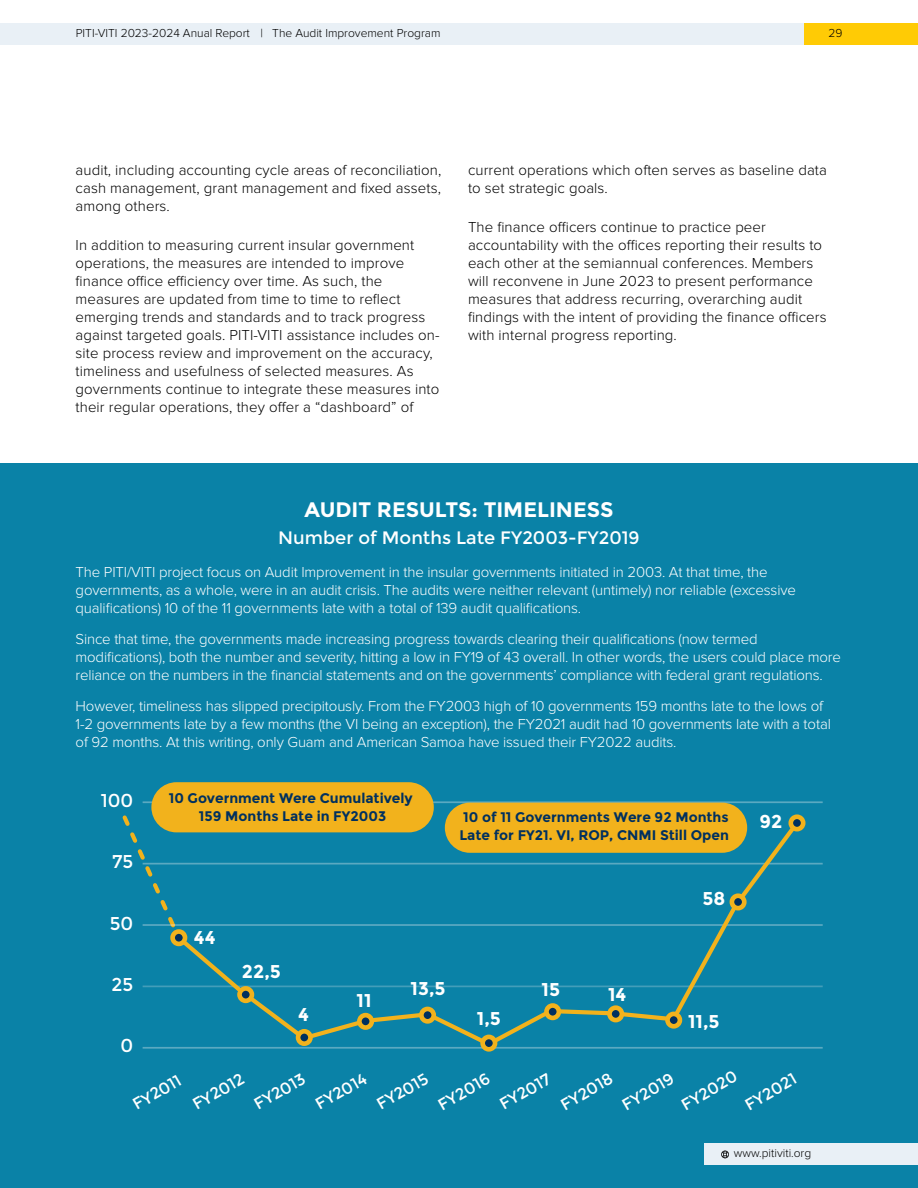
<style>
.page{position:relative;width:918px;height:1188px;background:#fff}
.page>*{position:absolute;margin:0;border:0;box-sizing:border-box;transform-origin:0 0}
.t1{font:700 21px "Montserrat";color:#fff}
.t2{font:700 18.6px "Montserrat";color:#fff}
.t3{font:18.6px "Montserrat";color:#fff}
.t4{font:18px "Montserrat";color:#fff}
.t5{font:16.2px "Montserrat";color:#fff}
.t6{font:300 15px/18px "Proxima Nova";letter-spacing:.005em;color:#000}
.t7{font:300 15px/18px "Proxima Nova";letter-spacing:-.01em;color:#fff}
.t8{font:700 13.95px/17.5px "Montserrat";color:#00305f;text-align:center}
.t9{font:300 12px "Proxima Nova";color:#000}
</style>
<div class="page">
<div style="left:0;top:464px;width:918px;height:724px;background:#0a82a7"></div>
<svg style="left:122px;top:815px;width:51px;height:126px"></svg>
<hr style="left:143px;top:801px;width:680px;height:2px;background:#f2f2f2">
<hr style="left:143px;top:863px;width:680px;height:2px;background:#f2f2f2">
<hr style="left:143px;top:924px;width:680px;height:2px;background:#f2f2f2">
<hr style="left:143px;top:986px;width:680px;height:1px;background:#f2f2f2">
<hr style="left:143px;top:1047px;width:680px;height:2px;background:#f2f2f2">
<div style="left:151px;top:782px;width:283px;height:50px;background:#f2b21c;border-radius:25px"></div>
<div style="left:445px;top:803px;width:302px;height:50px;background:#f2b21c;border-radius:25px"></div>
<svg style="left:173px;top:817px;width:630px;height:232px"></svg>
<div style="left:173px;top:932px;width:12px;height:12px;background:#00305f;border-radius:50%"></div>
<div style="left:170px;top:929px;width:17px;height:17px;border:5px solid #f2b21c;border-radius:50%"></div>
<div style="left:240px;top:988px;width:12px;height:13px;background:#00305f;border-radius:50%"></div>
<div style="left:237px;top:986px;width:17px;height:17px;border:5px solid #f2b21c;border-radius:50%"></div>
<div style="left:298px;top:1031px;width:12px;height:13px;background:#00305f;border-radius:50%"></div>
<div style="left:296px;top:1029px;width:17px;height:17px;border:5px solid #f2b21c;border-radius:50%"></div>
<div style="left:359px;top:1015px;width:13px;height:13px;background:#00305f;border-radius:50%"></div>
<div style="left:357px;top:1013px;width:17px;height:17px;border:5px solid #f2b21c;border-radius:50%"></div>
<div style="left:421px;top:1009px;width:13px;height:12px;background:#00305f;border-radius:50%"></div>
<div style="left:419px;top:1007px;width:17px;height:17px;border:5px solid #f2b21c;border-radius:50%"></div>
<div style="left:483px;top:1037px;width:12px;height:12px;background:#00305f;border-radius:50%"></div>
<div style="left:480px;top:1035px;width:17px;height:17px;border:5px solid #f2b21c;border-radius:50%"></div>
<div style="left:546px;top:1006px;width:13px;height:12px;background:#00305f;border-radius:50%"></div>
<div style="left:544px;top:1003px;width:17px;height:17px;border:5px solid #f2b21c;border-radius:50%"></div>
<div style="left:610px;top:1008px;width:12px;height:12px;background:#00305f;border-radius:50%"></div>
<div style="left:607px;top:1005px;width:17px;height:17px;border:5px solid #f2b21c;border-radius:50%"></div>
<div style="left:668px;top:1014px;width:12px;height:12px;background:#00305f;border-radius:50%"></div>
<div style="left:665px;top:1012px;width:17px;height:17px;border:5px solid #f2b21c;border-radius:50%"></div>
<div style="left:732px;top:896px;width:12px;height:12px;background:#00305f;border-radius:50%"></div>
<div style="left:730px;top:893px;width:17px;height:17px;border:5px solid #f2b21c;border-radius:50%"></div>
<div style="left:791px;top:817px;width:12px;height:12px;background:#00305f;border-radius:50%"></div>
<div style="left:788px;top:814px;width:18px;height:17px;border:5px solid #f2b21c;border-radius:50%"></div>
<div style="left:803px;top:23px;width:115px;height:21px;background:#ffcb05"></div>
<div style="left:0;top:23px;width:803px;height:21px;background:#e9f0f6"></div>
<div style="left:704px;top:1144px;width:214px;height:21px;background:#e9f0f6"></div>
<svg style="left:721px;top:1150px;width:8px;height:8px"></svg>
<p class="t9" style="left:260px;top:28px;width:182px">| The Audit Improvement Program</p>
<p class="t9" style="left:76px;top:28px;width:176px">PITI-VITI 2023-2024 Anual Report</p>
<p class="t9" style="left:828px;top:28px;width:15px">29</p>
<p class="t6" style="left:76px;top:162px;width:367px;text-align:justify">audit, including accounting cycle areas of reconciliation, cash management, grant management and fixed assets, among others.</p>
<p class="t6" style="left:76px;top:237px;width:366px">In addition to measuring current insular government operations, the measures are intended to improve finance office efficiency over time. As such, the measures are updated from time to time to reflect emerging trends and standards and to track progress against targeted goals. PITI-VITI assistance includes on&shy;site process review and improvement on the accuracy, timeliness and usefulness of selected measures. As governments continue to integrate these measures into their regular operations, they offer a “dashboard” of</p>
<p class="t6" style="left:468px;top:162px;width:360px">current operations which often serves as baseline data to set strategic goals.</p>
<p class="t6" style="left:468px;top:219px;width:360px">The finance officers continue to practice peer accountability with the offices reporting their results to each other at the semiannual conferences. Members will reconvene in June 2023 to present performance measures that address recurring, overarching audit findings with the intent of providing the finance officers with internal progress reporting.</p>
<h1 class="t1" style="left:304px;top:497px;width:311px">AUDIT RESULTS: TIMELINESS</h1>
<p class="t4" style="left:278px;top:528px;width:363px">Number of Months Late FY2003-FY2019</p>
<p class="t7" style="left:76px;top:564px;width:722px">The PITI/VITI project focus on Audit Improvement in the insular governments initiated in 2003. At that time, the governments, as a whole, were in an audit crisis. The audits were neither relevant (untimely) nor reliable (excessive qualifications) 10 of the 11 governments late with a total of 139 audit qualifications.</p>
<p class="t7" style="left:76px;top:631px;width:767px">Since that time, the governments made increasing progress towards clearing their qualifications (now termed modifications), both the number and severity, hitting a low in FY19 of 43 overall. In other words, the users could place more reliance on the numbers in the financial statements and on the governments’ compliance with federal grant regulations.</p>
<p class="t7" style="left:76px;top:697px;width:757px">However, timeliness has slipped precipitously. From the FY2003 high of 10 governments 159 months late to the lows of<br>1-2 governments late by a few months (the VI being an exception), the FY2021 audit had 10 governments late with a total of 92 months. At this writing, only Guam and American Samoa have issued their FY2022 audits.</p>
<p class="t3" style="left:101px;top:789px;width:34px">100</p>
<p class="t3" style="left:112px;top:851px;width:23px">75</p>
<p class="t3" style="left:110px;top:912px;width:25px">50</p>
<p class="t3" style="left:112px;top:974px;width:23px">25</p>
<p class="t3" style="left:121px;top:1035px;width:14px">0</p>
<p class="t8" style="left:169px;top:790px;width:245px">10 Government Were Cumulatively<br>159 Months Late in FY2003</p>
<p class="t8" style="left:459px;top:809px;width:271px;text-align:left">10 of 11 Governments Were 92 Months<br>Late for FY21. VI, ROP, CNMI Still Open</p>
<p class="t2" style="left:194px;top:926px;width:23px">44</p>
<p class="t2" style="left:242px;top:960px;width:40px">22,5</p>
<p class="t2" style="left:298px;top:1004px;width:12px">4</p>
<p class="t2" style="left:357px;top:989px;width:16px">11</p>
<p class="t2" style="left:411px;top:977px;width:36px">13,5</p>
<p class="t2" style="left:477px;top:1008px;width:26px">1,5</p>
<p class="t2" style="left:542px;top:978px;width:20px">15</p>
<p class="t2" style="left:608px;top:984px;width:20px">14</p>
<p class="t2" style="left:703px;top:887px;width:24px">58</p>
<p class="t2" style="left:688px;top:1010px;width:33px">11,5</p>
<p class="t2" style="left:759px;top:811px;width:24px">92</p>
<p class="t5" style="left:129px;top:1097px;width:55px;rotate:-30deg">FY2011</p>
<p class="t5" style="left:189px;top:1097px;width:58px;rotate:-30deg">FY2012</p>
<p class="t5" style="left:251px;top:1097px;width:58px;rotate:-30deg">FY2013</p>
<p class="t5" style="left:312px;top:1097px;width:58px;rotate:-30deg">FY2014</p>
<p class="t5" style="left:373px;top:1097px;width:58px;rotate:-30deg">FY2015</p>
<p class="t5" style="left:435px;top:1098px;width:59px;rotate:-30deg">FY2016</p>
<p class="t5" style="left:496px;top:1097px;width:58px;rotate:-30deg">FY2017</p>
<p class="t5" style="left:557px;top:1098px;width:59px;rotate:-30deg">FY2018</p>
<p class="t5" style="left:619px;top:1098px;width:59px;rotate:-30deg">FY2019</p>
<p class="t5" style="left:678px;top:1098px;width:63px;rotate:-30deg">FY2020</p>
<p class="t5" style="left:742px;top:1098px;width:58px;rotate:-30deg">FY2021</p>
<p class="t9" style="left:734px;top:1148px;width:79px">www.pitiviti.org</p>
</div>
